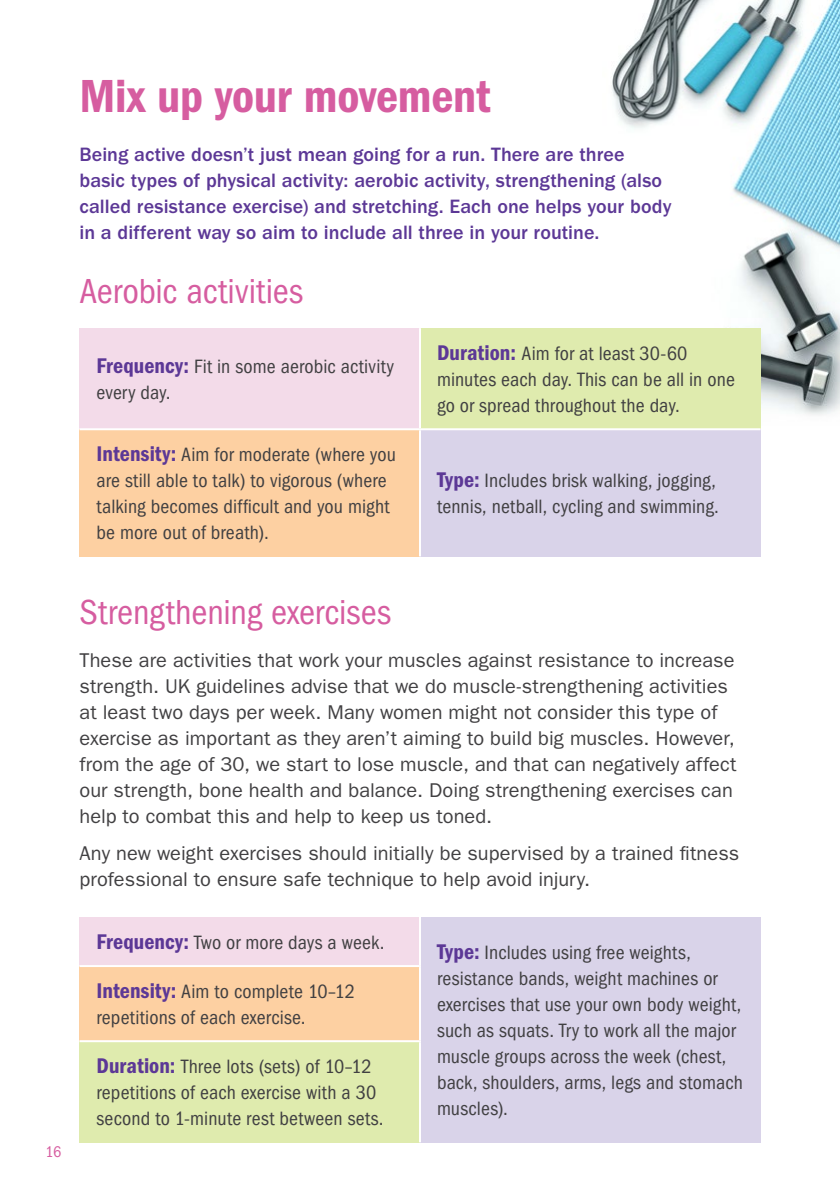
<style>
.page{position:relative;width:840px;height:1191px;background:#fff}
.page>*{position:absolute;margin:0;border:0;box-sizing:border-box;transform-origin:0 0}
.t1{font:48px "ITC Franklin Gothic Std Dm Cd";letter-spacing:-.005em;color:#d65da0}
.t2{font:condensed 36px "ITC Franklin Gothic Std";color:#d65da0}
.t3{font:condensed 20px/26px "ITC Franklin Gothic Std";letter-spacing:.005em;color:#414042}
.t4{font:20px/26px "ITC Franklin Gothic Std";letter-spacing:.005em;color:#414042}
.t5{font:500 20px/26px "ITC Franklin Gothic Std";letter-spacing:.005em;color:#5c3896}
.t6{font:condensed 16px "ITC Franklin Gothic Std";color:#d65da0}
.s1{font-family:"ITC Franklin Gothic Std Dm Cd";font-stretch:normal;font-size:22px;color:#5c3896}
</style>
<div class="page">
<img style="left:612px;top:0;width:227px;height:426px">
<div style="left:79px;top:328px;width:341px;height:101px;background:#f3dbe9"></div>
<div style="left:420px;top:328px;width:340px;height:101px;background:#dfebae"></div>
<div style="left:79px;top:429px;width:341px;height:127px;background:#fdd0a2"></div>
<div style="left:420px;top:429px;width:340px;height:127px;background:#d9d3e9"></div>
<hr style="left:79px;top:428px;width:341px;height:2px;background:#fff">
<hr style="left:420px;top:428px;width:340px;height:2px;background:#fff">
<hr style="left:419px;top:328px;width:2px;height:100px;background:#fff">
<hr style="left:419px;top:430px;width:2px;height:126px;background:#fff">
<div style="left:79px;top:917px;width:341px;height:49px;background:#f3dbe9"></div>
<div style="left:420px;top:917px;width:340px;height:225px;background:#d9d3e9"></div>
<div style="left:79px;top:966px;width:341px;height:75px;background:#fdd0a2"></div>
<div style="left:79px;top:1041px;width:341px;height:101px;background:#dfebae"></div>
<hr style="left:79px;top:1040px;width:342px;height:2px;background:#fff">
<hr style="left:419px;top:1042px;width:2px;height:100px;background:#fff">
<hr style="left:79px;top:965px;width:342px;height:2px;background:#fff">
<hr style="left:419px;top:917px;width:2px;height:48px;background:#fff">
<hr style="left:419px;top:967px;width:2px;height:73px;background:#fff">
<p class="t1" style="left:79px;top:69px;width:412px">Mix up your movement</p>
<p class="t5" style="left:79px;top:142px;width:593px">Being active doesn’t just mean going for a run. There are three basic types of physical activity: aerobic activity, strengthening (also called resistance exercise) and stretching. Each one helps your body in a different way so aim to include all three in your routine.</p>
<p class="t2" style="left:79px;top:271px;width:225px">Aerobic activities</p>
<p class="t3" style="left:96px;top:354px;width:299px"><span class="s1">Frequency:</span> Fit in some aerobic activity every day.</p>
<p class="t3" style="left:96px;top:442px;width:301px"><span class="s1">Intensity:</span> Aim for moderate (where you are still able to talk) to vigorous (where talking becomes difficult and you might be more out of breath).</p>
<p class="t3" style="left:437px;top:341px;width:299px"><span class="s1">Duration:</span> Aim for at least 30-60 minutes each day. This can be all in one go or spread throughout the day.</p>
<p class="t3" style="left:437px;top:468px;width:283px"><span class="s1">Type:</span> Includes brisk walking, jogging, tennis, netball, cycling and swimming.</p>
<p class="t6" style="left:45px;top:1142px;width:17px">16</p>
<p class="t2" style="left:79px;top:591px;width:313px">Strengthening exercises</p>
<p class="t4" style="left:79px;top:647px;width:658px">These are activities that work your muscles against resistance to increase strength. UK guidelines advise that we do muscle-strengthening activities at least two days per week. Many women might not consider this type of exercise as important as they aren’t aiming to build big muscles. However, from the age of 30, we start to lose muscle, and that can negatively affect our strength, bone health and balance. Doing strengthening exercises can help to combat this and help to keep us toned.</p>
<p class="t4" style="left:79px;top:840px;width:661px">Any new weight exercises should initially be supervised by a trained fitness professional to ensure safe technique to help avoid injury.</p>
<p class="t3" style="left:96px;top:929px;width:289px"><span class="s1">Frequency:</span> Two or more days a week.</p>
<p class="t3" style="left:96px;top:978px;width:260px"><span class="s1">Intensity:</span> Aim to complete 10–12 repetitions of each exercise.</p>
<p class="t3" style="left:96px;top:1053px;width:288px"><span class="s1">Duration:</span> Three lots (sets) of 10–12 repetitions of each exercise with a 30 second to 1-minute rest between sets.</p>
<p class="t3" style="left:437px;top:939px;width:307px"><span class="s1">Type:</span> Includes using free weights, resistance bands, weight machines or exercises that use your own body weight, such as squats. Try to work all the major muscle groups across the week (chest, back, shoulders, arms, legs and stomach muscles).</p>
</div>
